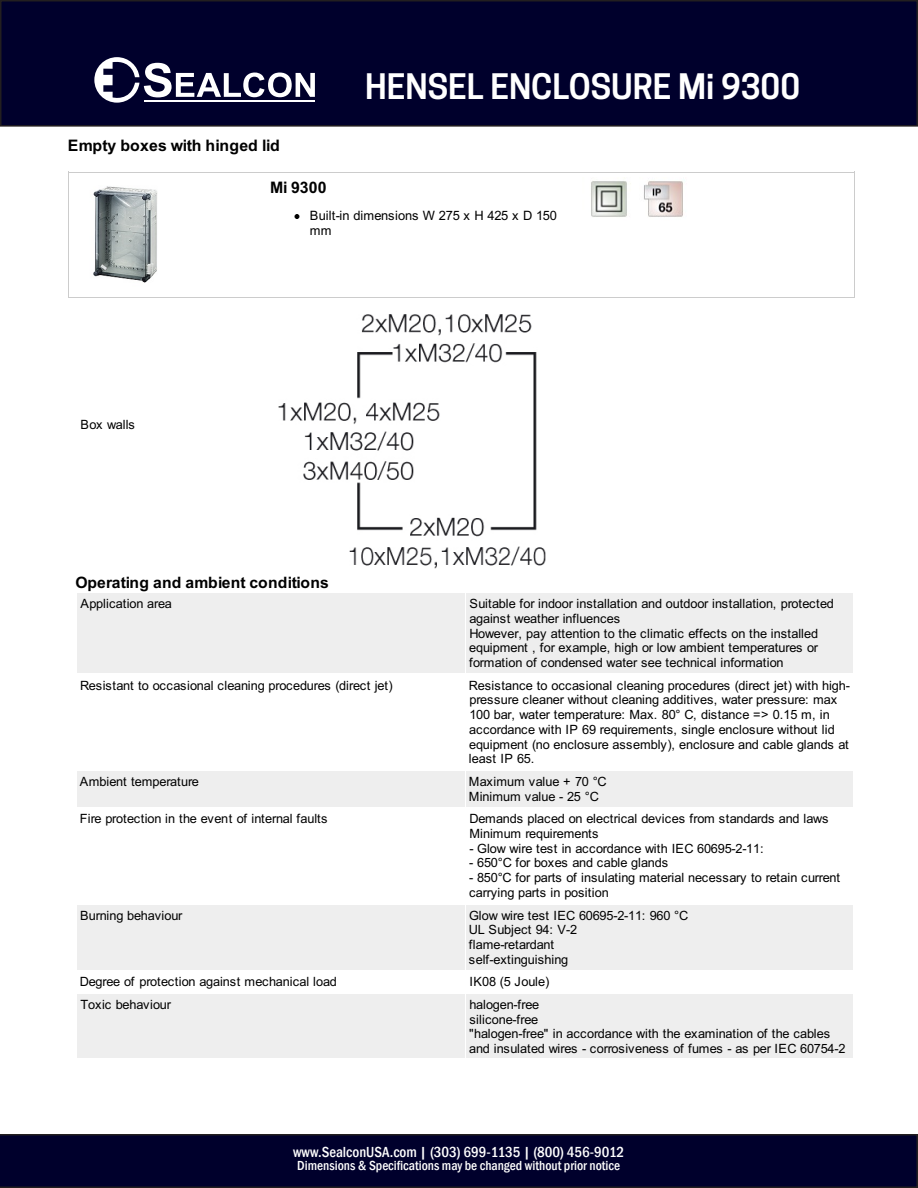
<style>
.page{position:relative;width:918px;height:1188px;background:#fff}
.page>*{position:absolute;margin:0;border:0;box-sizing:border-box;transform-origin:0 0}
.t1{font:italic 600 33px "Cooper Hewitt";color:#fff}
.t2{font:700 15.9px "Arial";letter-spacing:.005em;color:#000}
.t3{font:700 15.75px "Arial";letter-spacing:.005em;color:#000}
.t4{font:500 condensed 15px "Franklin Gothic";color:#fff}
.t5{font:500 condensed 13.5px "Franklin Gothic";color:#fff}
.t6{font:12.9px/14.9px "Arial";letter-spacing:-.02em;color:#000}
.t7{font:12.75px/14.7px "Arial";letter-spacing:-.02em;color:#000}
.t8{font:12.75px/14.7px "Arial";letter-spacing:.01em;color:#000}
.s1{color:#00002c}
</style>
<div class="page">
<div style="left:78px;top:593px;width:387px;height:80px;background:#eee"></div>
<div style="left:467px;top:593px;width:386px;height:80px;background:#eee"></div>
<div style="left:78px;top:771px;width:387px;height:36px;background:#eee"></div>
<div style="left:467px;top:771px;width:386px;height:36px;background:#eee"></div>
<div style="left:78px;top:905px;width:387px;height:65px;background:#eee"></div>
<div style="left:467px;top:905px;width:386px;height:65px;background:#eee"></div>
<div style="left:78px;top:994px;width:387px;height:64px;background:#eee"></div>
<div style="left:467px;top:994px;width:386px;height:64px;background:#eee"></div>
<img style="left:279px;top:314px;width:267px;height:255px">
<hr style="left:68px;top:172px;width:787px;height:1px;background:#ccc">
<hr style="left:68px;top:297px;width:787px;height:1px;background:#ccc">
<hr style="left:68px;top:172px;width:1px;height:126px;background:#ccc">
<hr style="left:854px;top:172px;width:1px;height:126px;background:#ccc">
<img style="left:93px;top:186px;width:64px;height:97px">
<svg style="left:295px;top:214px;width:4px;height:5px"></svg>
<img style="left:591px;top:181px;width:36px;height:36px">
<img style="left:644px;top:181px;width:39px;height:36px">
<svg style="left:0;top:1134px;width:918px;height:54px;background:#01012b"></svg>
<div style="left:1px;top:1px;width:916px;height:125px;background:#00002c"></div>
<div style="left:0;top:0;width:918px;height:127px;border:2px solid #231f20"></div>
<svg style="left:94px;top:57px;width:221px;height:46px"></svg>
<p class="t1" style="left:365px;top:67px;width:437px">HENSEL ENCLOSURE Mi 9300</p>
<p class="t2" style="left:68px;top:139px;width:214px">Empty boxes with hinged lid</p>
<p class="t2" style="left:270px;top:181px;width:58px">Mi 9300</p>
<p class="t6" style="left:310px;top:210px;width:249px">Built-in dimensions W 275 x H 425 x D 150 mm</p>
<p class="t7" style="left:81px;top:419px;width:56px">Box walls</p>
<p class="t3" style="left:76px;top:577px;width:255px">Operating and ambient conditions</p>
<p class="t7" style="left:81px;top:597px;width:93px">Application area</p>
<p class="t7" style="left:469px;top:597px;width:366px">Suitable for indoor installation and outdoor installation, protected against weather influences<br>However, pay attention to the climatic effects on the installed equipment , for example, high or low ambient temperatures or formation of condensed water see technical information</p>
<p class="t7" style="left:80px;top:679px;width:314px">Resistant to occasional cleaning procedures (direct jet)</p>
<p class="t7" style="left:469px;top:679px;width:382px">Resistance to occasional cleaning procedures (direct jet) with high&shy;pressure cleaner without cleaning additives, water pressure: max 100 bar, water temperature: Max. 80° C, distance =&gt; 0.15 m, in accordance with IP 69 requirements, single enclosure without lid equipment (no enclosure assembly), enclosure and cable glands at least IP 65.</p>
<p class="t7" style="left:80px;top:775px;width:121px">Ambient temperature</p>
<p class="t8" style="left:469px;top:775px;width:139px">Maximum value + 70 °C<br>Minimum value - 25 °C</p>
<p class="t7" style="left:80px;top:813px;width:249px">Fire protection in the event of internal faults</p>
<p class="t7" style="left:469px;top:813px;width:361px">Demands placed on electrical devices from standards and laws<br>Minimum requirements</p>
<p class="t7" style="left:469px;top:842px;width:296px">- Glow wire test in accordance with IEC 60695-2-11:</p>
<p class="t7" style="left:469px;top:857px;width:200px">- 650°C for boxes and cable glands</p>
<p class="t7" style="left:469px;top:872px;width:372px">- 850°C for parts of insulating material necessary to retain current carrying parts in position</p>
<p class="t7" style="left:80px;top:909px;width:104px">Burning behaviour</p>
<p class="t7" style="left:469px;top:909px;width:221px">Glow wire test IEC 60695-2-11: 960 °C<br>UL Subject 94: V-2<br>flame-retardant<br>self-extinguishing</p>
<p class="t7" style="left:80px;top:976px;width:259px">Degree of protection against mechanical load</p>
<p class="t8" style="left:469px;top:976px;width:81px">IK08 (5 Joule)</p>
<p class="t7" style="left:80px;top:998px;width:92px">Toxic behaviour</p>
<p class="t7" style="left:469px;top:998px;width:378px">halogen-free<br>silicone-free<br>"halogen-free" in accordance with the examination of the cables and insulated wires - corrosiveness of fumes - as per IEC 60754-2</p>
<p class="t4" style="left:293px;top:1142px;width:333px">www.SealconUSA.com | <span class="s1">(303) 699-1135</span> | (800) 456-9012</p>
<p class="t5" style="left:297px;top:1157px;width:324px">Dimensions &amp; Specifications may be changed without prior notice</p>
</div>
